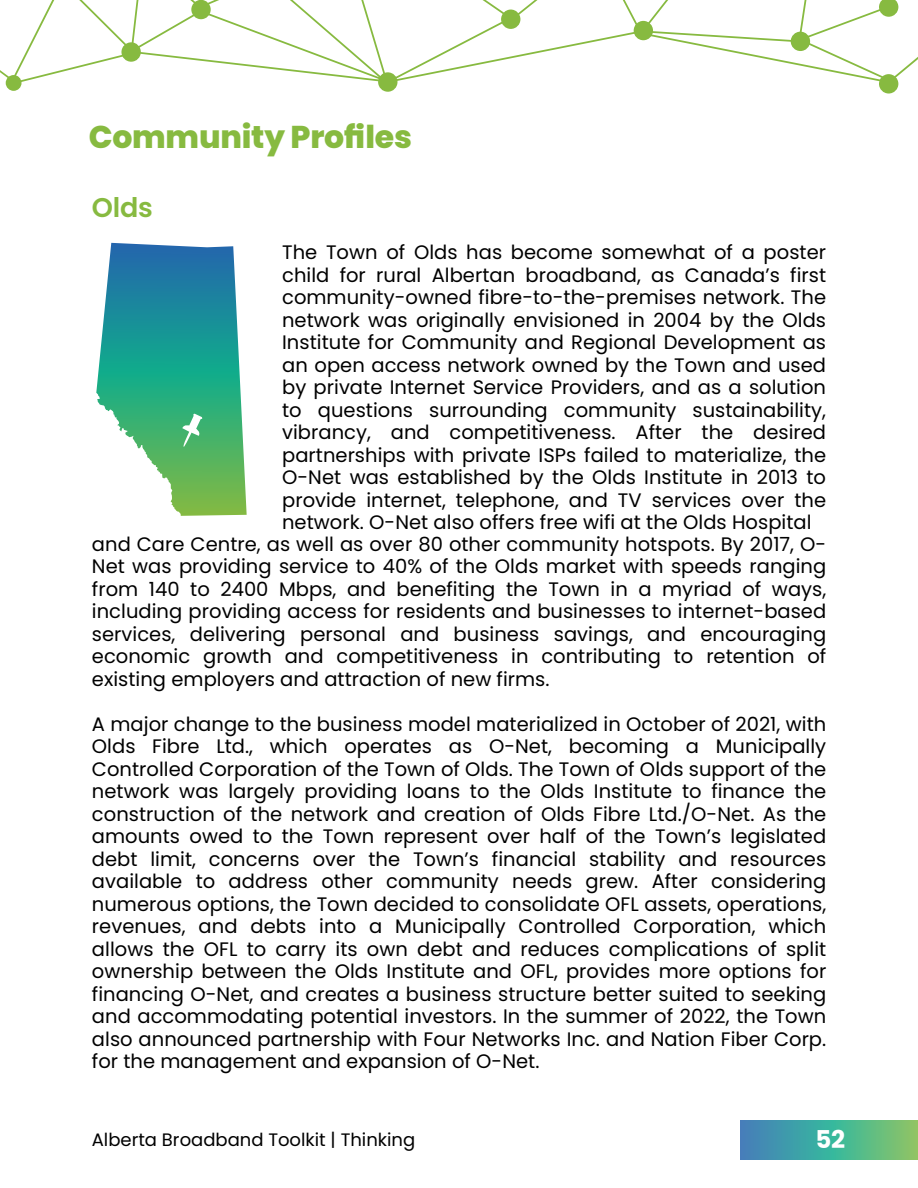
<style>
.page{position:relative;width:918px;height:1188px;background:#fff}
.page>*{position:absolute;margin:0;border:0;box-sizing:border-box;transform-origin:0 0}
.t1{font:800 31.5px "Poppins";letter-spacing:-.005em;color:#87ba40}
.t2{font:600 27px "Poppins";color:#87ba40}
.t3{font:700 24.6px "Poppins";color:#fff}
.t4{font:19.5px/22.5px "Poppins";color:#000;text-align:justify}
.t5{font:18px "Poppins";color:#000}
</style>
<div class="page">
<svg style="left:96px;top:243px;width:151px;height:273px"></svg>
<svg style="left:6px;top:75px;width:16px;height:16px"></svg>
<div style="left:879px;top:74px;width:19px;height:20px;background:#87ba40;border-radius:50%"></div>
<svg style="left:0;top:0;width:918px;height:85px"></svg>
<div style="left:791px;top:32px;width:19px;height:19px;background:#87ba40;border-radius:50%"></div>
<div style="left:378px;top:72px;width:19px;height:20px;background:#87ba40;border-radius:50%"></div>
<div style="left:191px;top:0;width:20px;height:19px;background:#87ba40;border-radius:50%"></div>
<div style="left:121px;top:42px;width:20px;height:20px;background:#87ba40;border-radius:50%"></div>
<svg style="left:741px;top:1120px;width:177px;height:40px;background:#50ab96"></svg>
<p class="t1" style="left:89px;top:115px;width:325px">Community Profiles</p>
<p class="t2" style="left:92px;top:188px;width:63px">Olds</p>
<p class="t4" style="left:282px;top:241px;width:546px">The Town of Olds has become somewhat of a poster child for rural Albertan broadband, as Canada’s first community-owned fibre-to-the-premises network. The network was originally envisioned in 2004 by the Olds Institute for Community and Regional Development as an open access network owned by the Town and used by private Internet Service Providers, and as a solution to questions surrounding community sustainability, vibrancy, and competitiveness. After the desired partnerships with private ISPs failed to materialize, the O-Net was established by the Olds Institute in 2013 to provide internet, telephone, and TV services over the network. O-Net also offers free wifi at the Olds Hospital</p>
<p class="t4" style="left:92px;top:532px;width:736px">and Care Centre, as well as over 80 other community hotspots. By 2017, O-Net was providing service to 40% of the Olds market with speeds ranging from 140 to 2400 Mbps, and benefiting the Town in a myriad of ways, including providing access for residents and businesses to internet-based services, delivering personal and business savings, and encouraging economic growth and competitiveness in contributing to retention of existing employers and attraction of new firms.</p>
<p class="t4" style="left:92px;top:712px;width:736px">A major change to the business model materialized in October of 2021, with Olds Fibre Ltd., which operates as O-Net, becoming a Municipally Controlled Corporation of the Town of Olds. The Town of Olds support of the network was largely providing loans to the Olds Institute to finance the construction of the network and creation of Olds Fibre Ltd./O-Net. As the amounts owed to the Town represent over half of the Town’s legislated debt limit, concerns over the Town’s financial stability and resources available to address other community needs grew. After considering numerous options, the Town decided to consolidate OFL assets, operations, revenues, and debts into a Municipally Controlled Corporation, which allows the OFL to carry its own debt and reduces complications of split ownership between the Olds Institute and OFL, provides more options for financing O-Net, and creates a business structure better suited to seeking and accommodating potential investors. In the summer of 2022, the Town also announced partnership with Four Networks Inc. and Nation Fiber Corp. for the management and expansion of O-Net.</p>
<p class="t5" style="left:92px;top:1127px;width:325px">Alberta Broadband Toolkit | Thinking</p>
<p class="t3" style="left:815px;top:1122px;width:31px">52</p>
</div>
